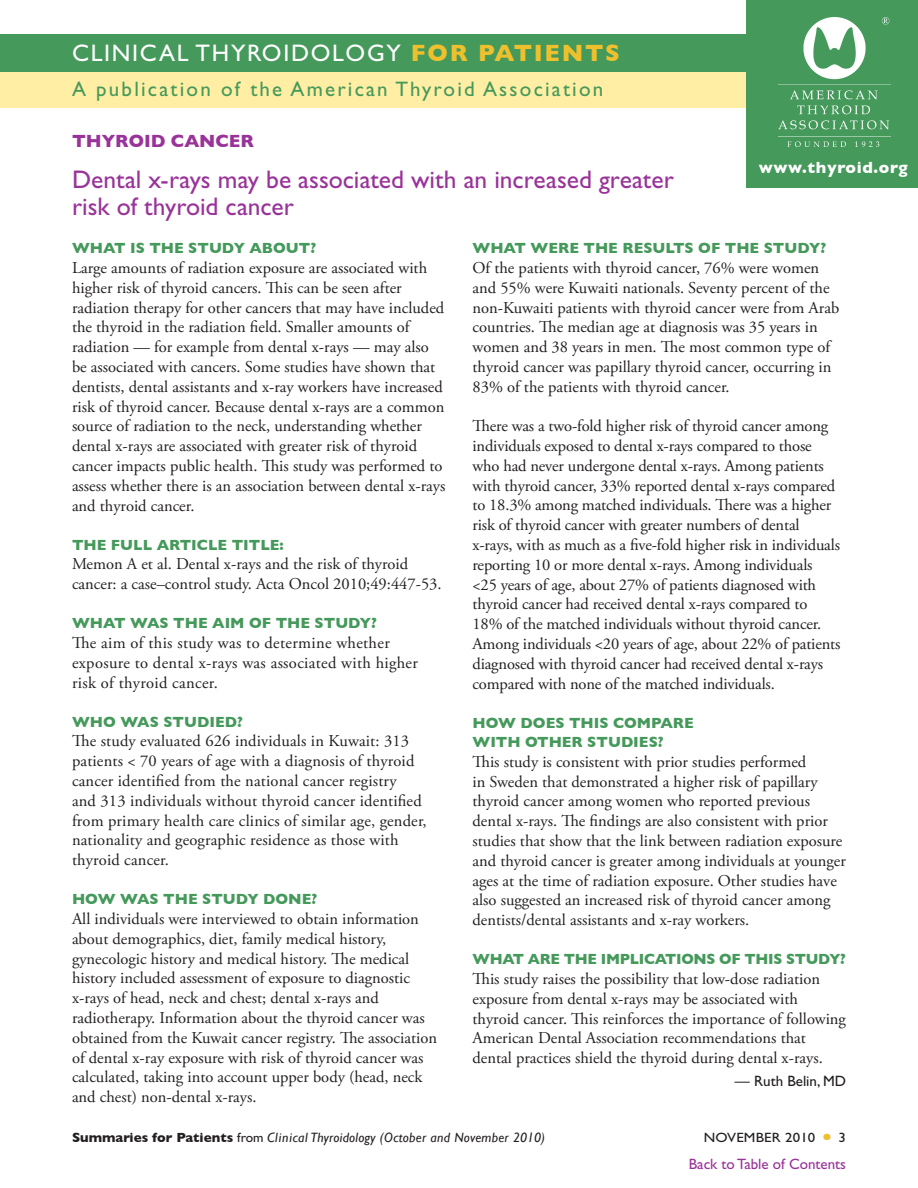
<style>
.page{position:relative;width:918px;height:1188px;background:#fff}
.page>*{position:absolute;margin:0;border:0;box-sizing:border-box;transform-origin:0 0}
.t1{font:25.5px/27px "Gill Sans Std";color:#939}
.t2{font:24px "Gill Sans Std";letter-spacing:.07em;color:#fff}
.t3{font:21px "Gill Sans Std";letter-spacing:.105em;color:#45995b}
.Topic_Header{font:700 18px "Gill Sans";color:#939}
.body_serif{font:16.5px/19.8px "Adobe Garamond Pro";color:#231f20}
.body_serif_2nd_para{font:16.5px/19.8px "Adobe Garamond Pro";letter-spacing:-.01em;color:#231f20}
.body_serif-2{font:16.5px/19.8px "Adobe Garamond Pro";letter-spacing:.02em;color:#231f20}
.t4{font:700 16.5px "Gill Sans";letter-spacing:.04em;color:#fff}
.question{font:700 15px/19.5px "Gill Sans";color:#45995b}
.question-2{font:700 15px "Gill Sans";letter-spacing:-.02em;color:#45995b}
.t5{font:15px "Gill Sans Std";color:#939}
.body_editor_name{font:15px "Gill Sans Std";color:#231f20}
.t6{font:italic 13.5px "Gill Sans";letter-spacing:.02em;color:#231f20}
.t7{font:13.5px "Gill Sans Std";letter-spacing:.01em;color:#231f20;scale:1.1 1}
.s1{font-family:"Gill Sans";font-weight:700;color:#efc02d}
.s2{font-weight:700;font-style:normal}
.s3{font-family:"Gill Sans Std";font-style:normal}
</style>
<div class="page">
<div style="left:0;top:70px;width:918px;height:38px;background:#ffeea4"></div>
<div style="left:0;top:35px;width:918px;height:37px;background:#45995b"></div>
<div style="left:747px;top:0;width:171px;height:188px;background:#45995b"></div>
<img style="left:778px;top:18px;width:112px;height:129px">
<p class="t2" style="left:72px;top:40px;width:550px">CLINICAL THYROIDOLOGY <span class="s1">FOR PATIENTS</span></p>
<p class="t3" style="left:72px;top:77px;width:533px">A publication of the American Thyroid Association</p>
<p class="Topic_Header" style="left:72px;top:131px;width:184px">THYROID CANCER</p>
<p class="t1" style="left:72px;top:166px;width:603px">Dental x-rays may be associated with an increased greater risk of thyroid cancer</p>
<p class="question" style="left:472px;top:238px;width:355px">WHAT WERE THE RESULTS OF THE STUDY?</p>
<p class="body_serif" style="left:472px;top:259px;width:368px">Of the patients with thyroid cancer, 76% were women and 55% were Kuwaiti nationals. Seventy percent of the non-Kuwaiti patients with thyroid cancer were from Arab countries. The median age at diagnosis was 35 years in women and 38 years in men. The most common type of thyroid cancer was papillary thyroid cancer, occurring in 83% of the patients with thyroid cancer.</p>
<p class="body_serif_2nd_para" style="left:472px;top:417px;width:369px">There was a two-fold higher risk of thyroid cancer among individuals exposed to dental x-rays compared to those who had never undergone dental x-rays. Among patients with thyroid cancer, 33% reported dental x-rays compared to 18.3% among matched individuals. There was a higher risk of thyroid cancer with greater numbers of dental x-rays, with as much as a five-fold higher risk in individuals reporting 10 or more dental x-rays. Among individuals &lt;25 years of age, about 27% of patients diagnosed with thyroid cancer had received dental x-rays compared to 18% of the matched individuals without thyroid cancer.<br>Among individuals &lt;20 years of age, about 22% of patients diagnosed with thyroid cancer had received dental x-rays compared with none of the matched individuals.</p>
<p class="question" style="left:472px;top:713px;width:223px">HOW DOES THIS COMPARE<br>WITH OTHER STUDIES?</p>
<p class="body_serif" style="left:472px;top:752px;width:375px">This study is consistent with prior studies performed<br>in Sweden that demonstrated a higher risk of papillary thyroid cancer among women who reported previous dental x-rays. The findings are also consistent with prior studies that show that the link between radiation exposure and thyroid cancer is greater among individuals at younger ages at the time of radiation exposure. Other studies have also suggested an increased risk of thyroid cancer among dentists/dental assistants and x-ray workers.</p>
<p class="question-2" style="left:472px;top:950px;width:375px">WHAT ARE THE IMPLICATIONS OF THIS STUDY?</p>
<p class="body_serif" style="left:472px;top:970px;width:375px">This study raises the possibility that low-dose radiation exposure from dental x-rays may be associated with thyroid cancer. This reinforces the importance of following American Dental Association recommendations that dental practices shield the thyroid during dental x-rays.</p>
<p class="body_editor_name" style="left:735px;top:1072px;width:113px">— Ruth Belin, MD</p>
<p class="t4" style="left:759px;top:158px;width:150px">www.thyroid.org</p>
<p class="question" style="left:72px;top:238px;width:246px">WHAT IS THE STUDY ABOUT?</p>
<p class="body_serif" style="left:72px;top:259px;width:375px">Large amounts of radiation exposure are associated with higher risk of thyroid cancers. This can be seen after radiation therapy for other cancers that may have included the thyroid in the radiation field. Smaller amounts of radiation — for example from dental x-rays — may also be associated with cancers. Some studies have shown that dentists, dental assistants and x-ray workers have increased risk of thyroid cancer. Because dental x-rays are a common source of radiation to the neck, understanding whether dental x-rays are associated with greater risk of thyroid cancer impacts public health. This study was performed to assess whether there is an association between dental x-rays and thyroid cancer.</p>
<p class="question" style="left:72px;top:535px;width:213px">THE FULL ARTICLE TITLE:</p>
<p class="body_serif" style="left:72px;top:555px;width:369px">Memon A et al. Dental x-rays and the risk of thyroid cancer: a case–control study. Acta Oncol 2010;49:447-53.</p>
<p class="question" style="left:72px;top:613px;width:307px">WHAT WAS THE AIM OF THE STUDY?</p>
<p class="body_serif-2" style="left:72px;top:634px;width:348px">The aim of this study was to determine whether exposure to dental x-rays was associated with higher risk of thyroid cancer.</p>
<p class="question" style="left:72px;top:712px;width:172px">WHO WAS STUDIED?</p>
<p class="body_serif" style="left:72px;top:732px;width:356px">The study evaluated 626 individuals in Kuwait: 313 patients &lt; 70 years of age with a diagnosis of thyroid cancer identified from the national cancer registry<br>and 313 individuals without thyroid cancer identified from primary health care clinics of similar age, gender, nationality and geographic residence as those with thyroid cancer.</p>
<p class="question" style="left:72px;top:889px;width:247px">HOW WAS THE STUDY DONE?</p>
<p class="body_serif" style="left:72px;top:910px;width:367px">All individuals were interviewed to obtain information about demographics, diet, family medical history, gynecologic history and medical history. The medical history included assessment of exposure to diagnostic x-rays of head, neck and chest; dental x-rays and radiotherapy. Information about the thyroid cancer was obtained from the Kuwait cancer registry. The association of dental x-ray exposure with risk of thyroid cancer was calculated, taking into account upper body (head, neck and chest) non-dental x-rays.</p>
<p class="t6" style="left:72px;top:1130px;width:475px"><span class="s2">Summaries for Patients</span> <span class="s3">from</span> Clinical Thyroidology (October and November 2010)</p>
<p class="t7" style="left:704px;top:1130px;width:103px">NOVEMBER 2010</p>
<p class="t7" style="left:839px;top:1130px;width:8px">3</p>
<p class="t5" style="left:689px;top:1155px;width:159px">Back to Table of Contents</p>
</div>
